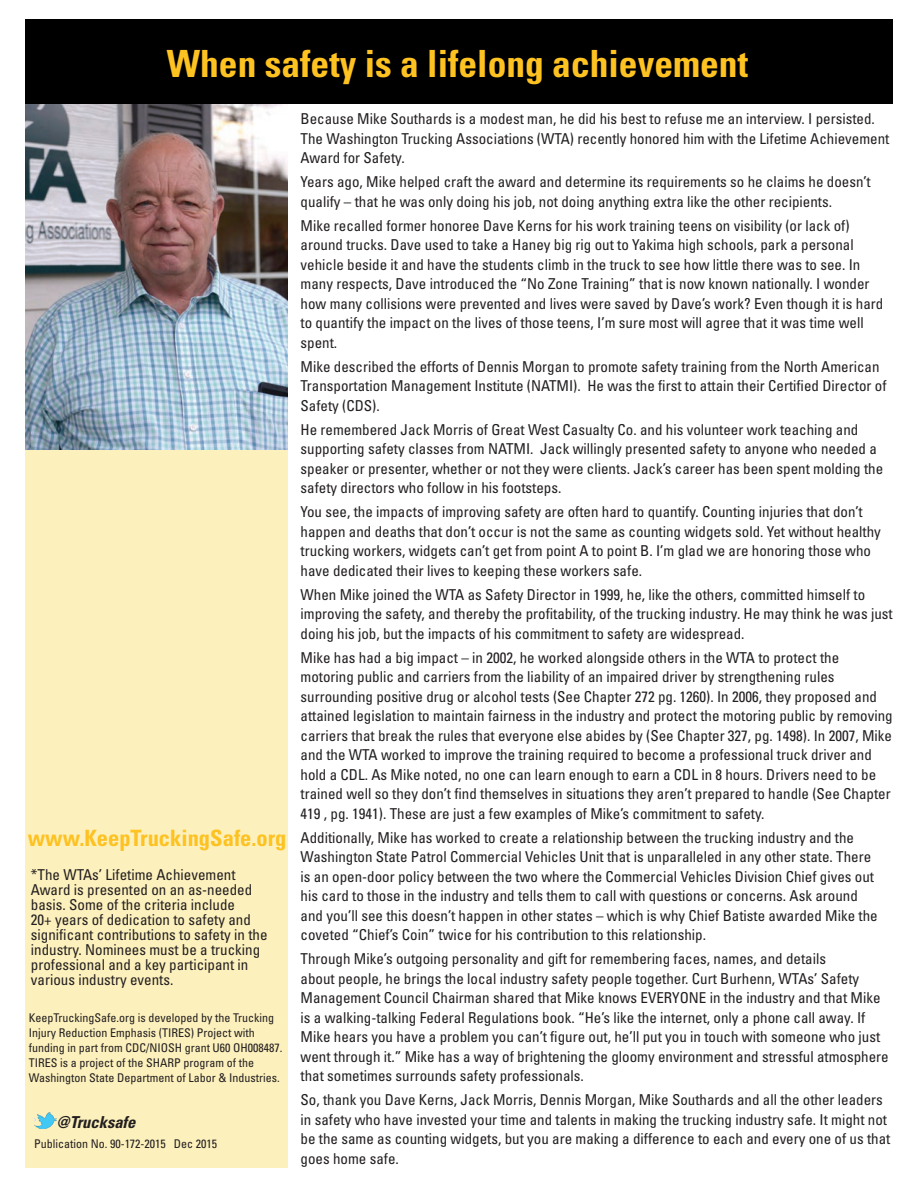
<style>
.page{position:relative;width:918px;height:1188px;background:#fff}
.page>*{position:absolute;margin:0;border:0;box-sizing:border-box;transform-origin:0 0}
.t1{font:700 condensed 37.5px "Univers LT Std";color:#fec221}
.t2{font:700 condensed 22.5px "Univers LT Std";color:#fec221}
.t3{font:italic 700 condensed 16.5px "Univers LT Std";color:#231f20}
.t4{font:condensed 15px/19.5px "Univers LT Std";color:#231f20}
.t5{font:condensed 12px/15px "Univers LT Std";color:#231f20}
</style>
<div class="page">
<div style="left:25px;top:101px;width:263px;height:1067px;background:#fcf0bc"></div>
<div style="left:25px;top:19px;width:868px;height:85px;background:#000"></div>
<img style="left:34px;top:1112px;width:23px;height:16px">
<img style="left:25px;top:104px;width:263px;height:346px">
<h1 class="t1" style="left:167px;top:40px;width:583px">When safety is a lifelong achievement</h1>
<h2 class="t2" style="left:28px;top:824px;width:260px">www.KeepTruckingSafe.org</h2>
<p class="t4" style="left:31px;top:867px;width:238px;line-height:15px">*The WTAs’ Lifetime Achievement Award is presented on an as-needed basis. Some of the criteria include<br>20+ years of dedication to safety and significant contributions to safety in the industry. Nominees must be a trucking professional and a key participant in various industry events.</p>
<p class="t5" style="left:29px;top:1010px;width:255px">KeepTruckingSafe.org is developed by the Trucking Injury Reduction Emphasis (TIRES) Project with funding in part from CDC/NIOSH grant U60 OH008487.<br>TIRES is a project of the SHARP program of the Washington State Department of Labor &amp; Industries.</p>
<p class="t3" style="left:57px;top:1112px;width:80px">@Trucksafe</p>
<p class="t5" style="left:34px;top:1136px;width:185px">Publication No. 90-172-2015 Dec 2015</p>
<p class="t4" style="left:301px;top:109px;width:590px">Because Mike Southards is a modest man, he did his best to refuse me an interview. I persisted.<br>The Washington Trucking Associations (WTA) recently honored him with the Lifetime Achievement<br>Award for Safety.</p>
<p class="t4" style="left:301px;top:172px;width:572px">Years ago, Mike helped craft the award and determine its requirements so he claims he doesn’t qualify – that he was only doing his job, not doing anything extra like the other recipients.</p>
<p class="t4" style="left:301px;top:215px;width:584px">Mike recalled former honoree Dave Kerns for his work training teens on visibility (or lack of) around trucks. Dave used to take a Haney big rig out to Yakima high schools, park a personal vehicle beside it and have the students climb in the truck to see how little there was to see. In many respects, Dave introduced the “No Zone Training” that is now known nationally. I wonder how many collisions were prevented and lives were saved by Dave’s work? Even though it is hard to quantify the impact on the lives of those teens, I’m sure most will agree that it was time well spent.</p>
<p class="t4" style="left:301px;top:356px;width:587px">Mike described the efforts of Dennis Morgan to promote safety training from the North American<br>Transportation Management Institute (NATMI). He was the first to attain their Certified Director of<br>Safety (CDS).</p>
<p class="t4" style="left:301px;top:419px;width:584px">He remembered Jack Morris of Great West Casualty Co. and his volunteer work teaching and supporting safety classes from NATMI. Jack willingly presented safety to anyone who needed a speaker or presenter, whether or not they were clients. Jack’s career has been spent molding the safety directors who follow in his footsteps.</p>
<p class="t4" style="left:301px;top:502px;width:582px">You see, the impacts of improving safety are often hard to quantify. Counting injuries that don’t happen and deaths that don’t occur is not the same as counting widgets sold. Yet without healthy trucking workers, widgets can’t get from point A to point B. I’m glad we are honoring those who have dedicated their lives to keeping these workers safe.</p>
<p class="t4" style="left:301px;top:584px;width:594px">When Mike joined the WTA as Safety Director in 1999, he, like the others, committed himself to improving the safety, and thereby the profitability, of the trucking industry. He may think he was just doing his job, but the impacts of his commitment to safety are widespread.</p>
<p class="t4" style="left:301px;top:647px;width:594px">Mike has had a big impact – in 2002, he worked alongside others in the WTA to protect the motoring public and carriers from the liability of an impaired driver by strengthening rules surrounding positive drug or alcohol tests (See Chapter 272 pg. 1260). In 2006, they proposed and attained legislation to maintain fairness in the industry and protect the motoring public by removing carriers that break the rules that everyone else abides by (See Chapter 327, pg. 1498). In 2007, Mike and the WTA worked to improve the training required to become a professional truck driver and hold a CDL. As Mike noted, no one can learn enough to earn a CDL in 8 hours. Drivers need to be trained well so they don’t find themselves in situations they aren’t prepared to handle (See Chapter 419 , pg. 1941). These are just a few examples of Mike’s commitment to safety.</p>
<p class="t4" style="left:301px;top:827px;width:579px">Additionally, Mike has worked to create a relationship between the trucking industry and the Washington State Patrol Commercial Vehicles Unit that is unparalleled in any other state. There is an open-door policy between the two where the Commercial Vehicles Division Chief gives out his card to those in the industry and tells them to call with questions or concerns. Ask around and you’ll see this doesn’t happen in other states – which is why Chief Batiste awarded Mike the coveted “Chief’s Coin” twice for his contribution to this relationship.</p>
<p class="t4" style="left:301px;top:949px;width:590px">Through Mike’s outgoing personality and gift for remembering faces, names, and details<br>about people, he brings the local industry safety people together. Curt Burhenn, WTAs’ Safety Management Council Chairman shared that Mike knows EVERYONE in the industry and that Mike is a walking-talking Federal Regulations book. “He’s like the internet, only a phone call away. If Mike hears you have a problem you can’t figure out, he’ll put you in touch with someone who just went through it.” Mike has a way of brightening the gloomy environment and stressful atmosphere that sometimes surrounds safety professionals.</p>
<p class="t4" style="left:301px;top:1090px;width:591px">So, thank you Dave Kerns, Jack Morris, Dennis Morgan, Mike Southards and all the other leaders in safety who have invested your time and talents in making the trucking industry safe. It might not be the same as counting widgets, but you are making a difference to each and every one of us that goes home safe.</p>
</div>
